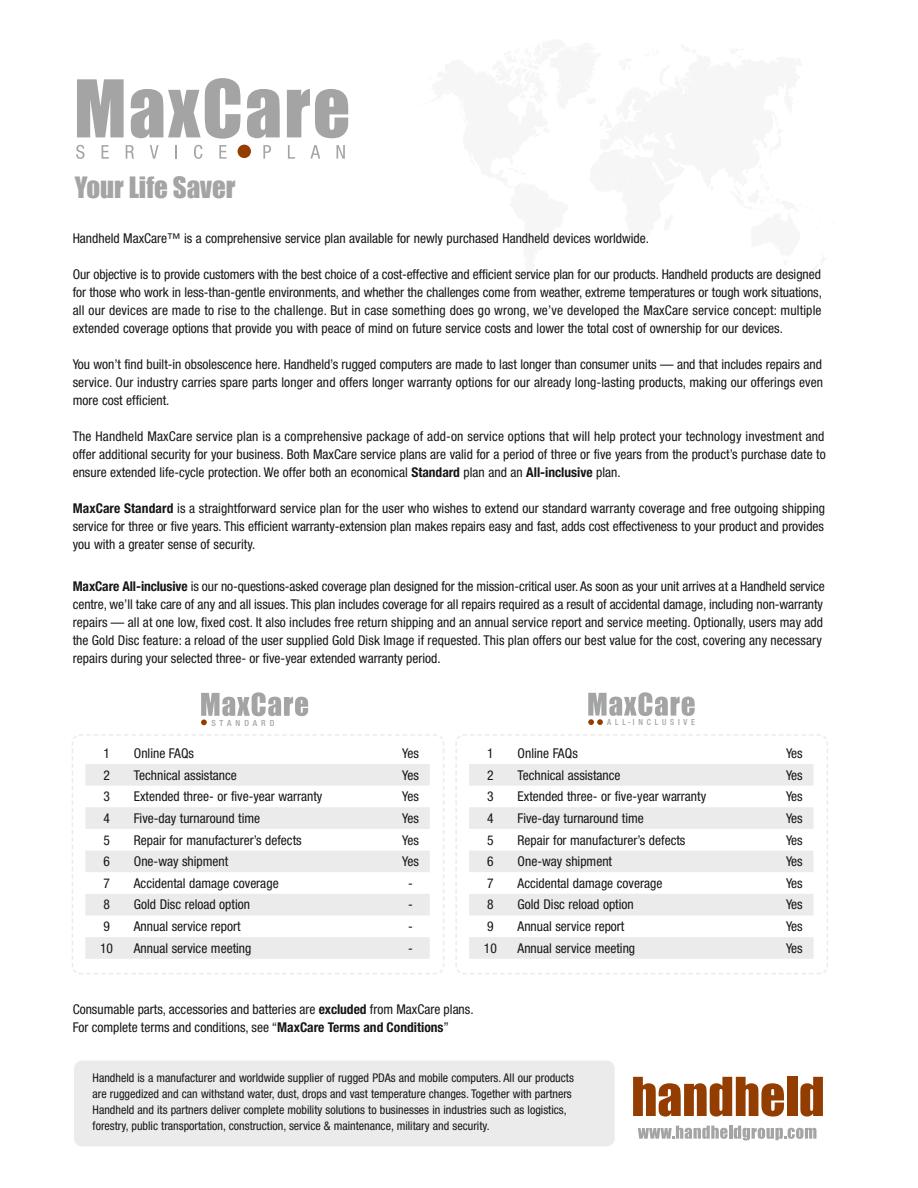
<style>
.page{position:relative;width:918px;height:1188px;background:#fff}
.page>*{position:absolute;margin:0;border:0;box-sizing:border-box;transform-origin:0 0}
.t1{font:27px "Impact";color:#a4a4a4}
.Brödtext{font:condensed 13.5px/18px "Helvetica Neue LT Std";color:#161619;text-align:justify}
.Brödtext_Bold{font:condensed 13.5px/18px "Helvetica Neue LT Std";color:#161619}
.t2{font:condensed 12px/15.8px "Helvetica Neue LT Std";color:#161619}
.t3{font:500 condensed 8.4px "Helvetica Neue LT Std";color:#a4a4a4;scale:.95 1}
.t4{font:500 condensed 8.4px "Helvetica Neue LT Std";color:#a4a4a4}
.s1{font-weight:700}
</style>
<div class="page">
<div style="left:74px;top:1061px;width:541px;height:85px;background:#ebebeb;border-radius:9px"></div>
<svg style="left:638px;top:1126px;width:178px;height:14px"></svg>
<svg style="left:633px;top:1077px;width:151px;height:40px"></svg>
<div style="left:787px;top:1077px;width:10px;height:39px;background:#943d00"></div>
<svg style="left:800px;top:1077px;width:23px;height:40px"></svg>
<svg style="left:77px;top:79px;width:47px;height:58px;background:#afafaf"></svg>
<svg style="left:131px;top:78px;width:109px;height:61px"></svg>
<svg style="left:247px;top:89px;width:33px;height:49px;background:#b4b4b4"></svg>
<svg style="left:287px;top:89px;width:61px;height:49px"></svg>
<svg style="left:76px;top:145px;width:9px;height:14px"></svg>
<svg style="left:102px;top:145px;width:7px;height:14px"></svg>
<svg style="left:126px;top:145px;width:8px;height:14px"></svg>
<svg style="left:150px;top:145px;width:9px;height:14px"></svg>
<svg style="left:175px;top:145px;width:2px;height:14px"></svg>
<svg style="left:194px;top:145px;width:8px;height:14px"></svg>
<svg style="left:219px;top:145px;width:8px;height:14px"></svg>
<svg style="left:263px;top:145px;width:8px;height:14px"></svg>
<svg style="left:288px;top:145px;width:7px;height:14px"></svg>
<svg style="left:310px;top:145px;width:10px;height:14px"></svg>
<svg style="left:337px;top:145px;width:8px;height:14px"></svg>
<div style="left:238px;top:145px;width:13px;height:13px;background:#943d00;border-radius:50%"></div>
<svg style="left:72px;top:734px;width:372px;height:240px"></svg>
<svg style="left:455px;top:734px;width:373px;height:240px"></svg>
<svg style="left:85px;top:764px;width:345px;height:195px;fill:#ebebeb"></svg>
<svg style="left:469px;top:764px;width:345px;height:195px;fill:#ebebeb"></svg>
<svg style="left:588px;top:692px;width:107px;height:33px"></svg>
<svg style="left:201px;top:692px;width:107px;height:33px"></svg>
<p class="t1" style="left:75px;top:167px;width:162px">Your Life Saver</p>
<p class="Brödtext" style="left:73px;top:229px;width:578px">Handheld MaxCare™ is a comprehensive service plan available for newly purchased Handheld devices worldwide.</p>
<p class="Brödtext" style="left:73px;top:265px;width:751px">Our objective is to provide customers with the best choice of a cost-effective and efficient service plan for our products. Handheld products are designed for those who work in less-than-gentle environments, and whether the challenges come from weather, extreme temperatures or tough work situations, all our devices are made to rise to the challenge. But in case something does go wrong, we’ve developed the MaxCare service concept: multiple extended coverage options that provide you with peace of mind on future service costs and lower the total cost of ownership for our devices.</p>
<p class="Brödtext" style="left:73px;top:355px;width:752px">You won’t find built-in obsolescence here. Handheld’s rugged computers are made to last longer than consumer units — and that includes repairs and service. Our industry carries spare parts longer and offers longer warranty options for our already long-lasting products, making our offerings even more cost efficient.</p>
<p class="Brödtext" style="left:73px;top:427px;width:755px">The Handheld MaxCare service plan is a comprehensive package of add-on service options that will help protect your technology investment and offer additional security for your business. Both MaxCare service plans are valid for a period of three or five years from the product’s purchase date to ensure extended life-cycle protection. We offer both an economical <span class="s1">Standard</span> plan and an <span class="s1">All-inclusive</span> plan.</p>
<p class="Brödtext" style="left:73px;top:499px;width:754px"><span class="s1">MaxCare Standard</span> is a straightforward service plan for the user who wishes to extend our standard warranty coverage and free outgoing shipping service for three or five years. This efficient warranty-extension plan makes repairs easy and fast, adds cost effectiveness to your product and provides you with a greater sense of security.</p>
<p class="Brödtext_Bold" style="left:73px;top:578px;width:754px"><span class="s1">MaxCare All-inclusive</span> is our no-questions-asked coverage plan designed for the mission-critical user. As soon as your unit arrives at a Handheld service centre, we’ll take care of any and all issues. This plan includes coverage for all repairs required as a result of accidental damage, including non-warranty repairs — all at one low, fixed cost. It also includes free return shipping and an annual service report and service meeting. Optionally, users may add the Gold Disc feature: a reload of the user supplied Gold Disk Image if requested. This plan offers our best value for the cost, covering any necessary repairs during your selected three- or five-year extended warranty period.</p>
<p class="t4" style="left:211px;top:718px;width:65px">S T A N D A R D</p>
<p class="t3" style="left:607px;top:717px;width:94px">A L L - I N C L U S I V E</p>
<p class="Brödtext" style="left:103px;top:744px;width:8px">1</p>
<p class="Brödtext" style="left:134px;top:744px;width:62px">Online FAQs</p>
<p class="Brödtext" style="left:402px;top:744px;width:18px">Yes</p>
<p class="Brödtext" style="left:103px;top:766px;width:8px">2</p>
<p class="Brödtext" style="left:134px;top:766px;width:105px">Technical assistance</p>
<p class="Brödtext" style="left:402px;top:766px;width:18px">Yes</p>
<p class="Brödtext" style="left:103px;top:787px;width:8px">3</p>
<p class="Brödtext" style="left:134px;top:787px;width:190px">Extended three- or five-year warranty</p>
<p class="Brödtext" style="left:402px;top:787px;width:18px">Yes</p>
<p class="Brödtext" style="left:103px;top:809px;width:8px">4</p>
<p class="Brödtext" style="left:134px;top:809px;width:128px">Five-day turnaround time</p>
<p class="Brödtext" style="left:402px;top:809px;width:18px">Yes</p>
<p class="Brödtext" style="left:103px;top:831px;width:8px">5</p>
<p class="Brödtext" style="left:134px;top:831px;width:169px">Repair for manufacturer’s defects</p>
<p class="Brödtext" style="left:402px;top:831px;width:18px">Yes</p>
<p class="Brödtext" style="left:103px;top:852px;width:8px">6</p>
<p class="Brödtext" style="left:134px;top:852px;width:96px">One-way shipment</p>
<p class="Brödtext" style="left:402px;top:852px;width:18px">Yes</p>
<p class="Brödtext" style="left:103px;top:874px;width:8px">7</p>
<p class="Brödtext" style="left:134px;top:874px;width:146px">Accidental damage coverage</p>
<p class="Brödtext" style="left:408px;top:874px;width:6px">-</p>
<p class="Brödtext" style="left:103px;top:896px;width:8px">8</p>
<p class="Brödtext" style="left:134px;top:896px;width:118px">Gold Disc reload option</p>
<p class="Brödtext" style="left:408px;top:896px;width:6px">-</p>
<p class="Brödtext" style="left:103px;top:917px;width:8px">9</p>
<p class="Brödtext" style="left:134px;top:917px;width:108px">Annual service report</p>
<p class="Brödtext" style="left:408px;top:917px;width:6px">-</p>
<p class="Brödtext" style="left:100px;top:939px;width:14px">10</p>
<p class="Brödtext" style="left:134px;top:939px;width:119px">Annual service meeting</p>
<p class="Brödtext" style="left:408px;top:939px;width:6px">-</p>
<p class="Brödtext" style="left:487px;top:744px;width:8px">1</p>
<p class="Brödtext" style="left:518px;top:744px;width:62px">Online FAQs</p>
<p class="Brödtext" style="left:786px;top:744px;width:18px">Yes</p>
<p class="Brödtext" style="left:487px;top:766px;width:8px">2</p>
<p class="Brödtext" style="left:518px;top:766px;width:105px">Technical assistance</p>
<p class="Brödtext" style="left:786px;top:766px;width:18px">Yes</p>
<p class="Brödtext" style="left:487px;top:787px;width:8px">3</p>
<p class="Brödtext" style="left:518px;top:787px;width:190px">Extended three- or five-year warranty</p>
<p class="Brödtext" style="left:786px;top:787px;width:18px">Yes</p>
<p class="Brödtext" style="left:487px;top:809px;width:8px">4</p>
<p class="Brödtext" style="left:518px;top:809px;width:128px">Five-day turnaround time</p>
<p class="Brödtext" style="left:786px;top:809px;width:18px">Yes</p>
<p class="Brödtext" style="left:487px;top:831px;width:8px">5</p>
<p class="Brödtext" style="left:518px;top:831px;width:169px">Repair for manufacturer’s defects</p>
<p class="Brödtext" style="left:786px;top:831px;width:18px">Yes</p>
<p class="Brödtext" style="left:487px;top:852px;width:8px">6</p>
<p class="Brödtext" style="left:518px;top:852px;width:96px">One-way shipment</p>
<p class="Brödtext" style="left:786px;top:852px;width:18px">Yes</p>
<p class="Brödtext" style="left:487px;top:874px;width:8px">7</p>
<p class="Brödtext" style="left:518px;top:874px;width:146px">Accidental damage coverage</p>
<p class="Brödtext" style="left:786px;top:874px;width:18px">Yes</p>
<p class="Brödtext" style="left:487px;top:896px;width:8px">8</p>
<p class="Brödtext" style="left:518px;top:896px;width:118px">Gold Disc reload option</p>
<p class="Brödtext" style="left:786px;top:896px;width:18px">Yes</p>
<p class="Brödtext" style="left:487px;top:917px;width:8px">9</p>
<p class="Brödtext" style="left:518px;top:917px;width:108px">Annual service report</p>
<p class="Brödtext" style="left:786px;top:917px;width:18px">Yes</p>
<p class="Brödtext" style="left:484px;top:939px;width:14px">10</p>
<p class="Brödtext" style="left:518px;top:939px;width:119px">Annual service meeting</p>
<p class="Brödtext" style="left:786px;top:939px;width:18px">Yes</p>
<p class="Brödtext_Bold" style="left:73px;top:1001px;width:402px">Consumable parts, accessories and batteries are <span class="s1">excluded</span> from MaxCare plans.</p>
<p class="Brödtext_Bold" style="left:73px;top:1019px;width:378px">For complete terms and conditions, see “<span class="s1">MaxCare Terms and Conditions</span>”</p>
<p class="t2" style="left:93px;top:1070px;width:483px">Handheld is a manufacturer and worldwide supplier of rugged PDAs and mobile computers. All our products are ruggedized and can withstand water, dust, drops and vast temperature changes. Together with partners Handheld and its partners deliver complete mobility solutions to businesses in industries such as logistics, forestry, public transportation, construction, service &amp; maintenance, military and security.</p>
</div>
